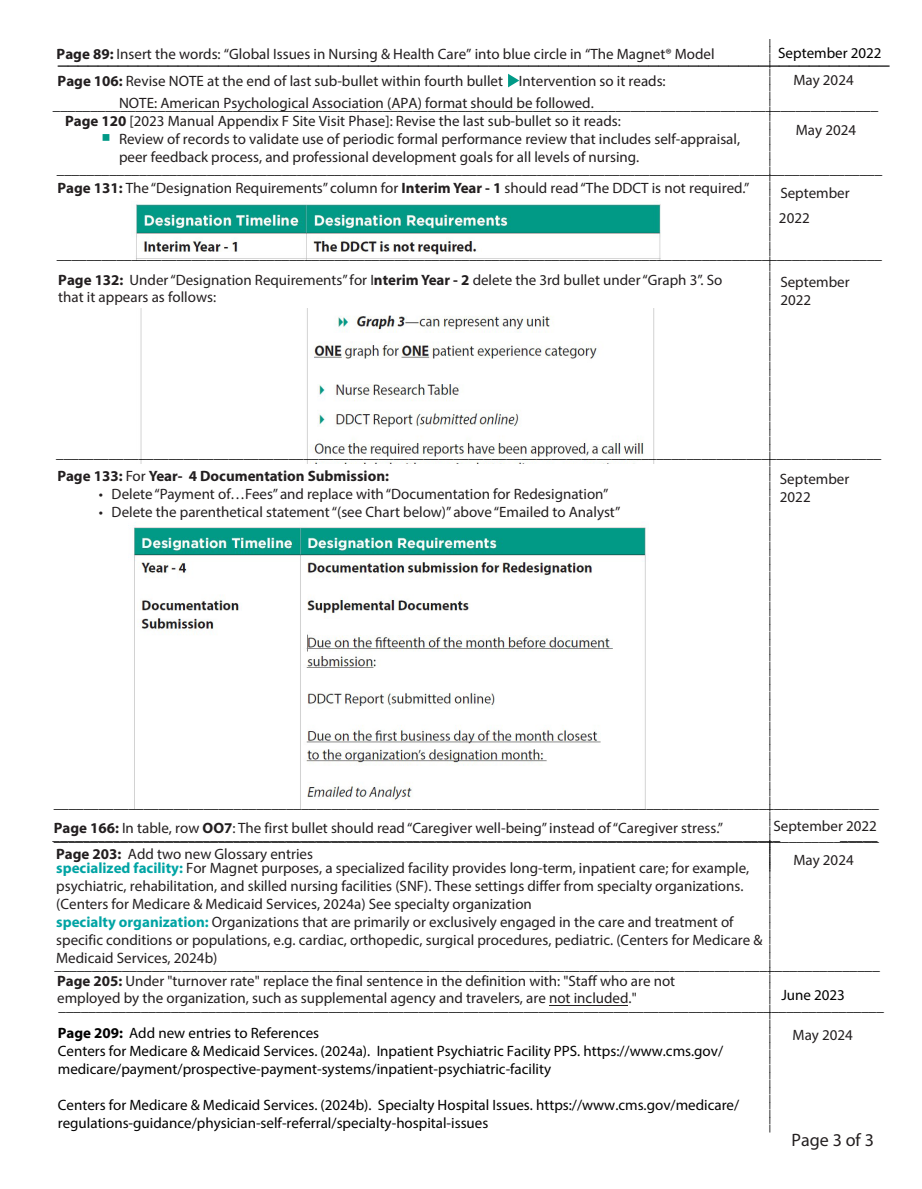
<style>
.page{position:relative;width:922px;height:1189px;background:#fff}
.page>*{position:absolute;margin:0;border:0;box-sizing:border-box;transform-origin:0 0}
.t1{font:18px "Arial";color:#000}
.t2{font:18px "Myriad Pro";color:#231f20}
.t3{font:15px/18px "Myriad Pro";color:#000}
.t4{font:15px/18px "Myriad Pro";color:#231f20}
.t5{font:15px/18px "Myriad Pro";color:#221e1f}
.t6{font:700 15px "Myriad Pro";color:#000}
.t7{font:700 15px "Myriad Pro";color:#231f20}
.s1{font-family:"Arial";font-size:18px}
.s2{font-weight:700}
.s3{font-weight:400}
.s4{font-weight:700;color:#00a4a4}
</style>
<div class="page">
<hr style="left:549px;top:1005px;width:79px;height:1px;background:#231f20">
<img style="left:136px;top:204px;width:525px;height:57px">
<img style="left:140px;top:309px;width:515px;height:155px">
<img style="left:128px;top:522px;width:518px;height:286px">
<svg style="left:508px;top:74px;width:11px;height:13px"></svg>
<p class="t6" style="left:786px;top:39px;width:834px;rotate:90deg">_______________________________________________________________________________________________________________</p>
<p class="t3" style="left:778px;top:43px;width:113px">September 2022<span class="s1">_</span></p>
<p class="t5" style="left:57px;top:45px;width:659px"><span class="s2">Page 89:</span> Insert the words: “Global Issues in Nursing &amp; Health Care” into blue circle in “The Magnet® Model</p>
<p class="t1" style="left:58px;top:44px;width:822px">__________________________________________________________________________________</p>
<p class="t5" style="left:793px;top:71px;width:62px">May 2024</p>
<p class="t5" style="left:796px;top:121px;width:62px">May 2024</p>
<p class="t5" style="left:119px;top:70px;width:548px;line-height:21.8px;text-indent:-61px"><span class="s2">Page 106:</span> Revise NOTE at the end of last sub-bullet within fourth bullet Intervention so it reads:<br>NOTE: American Psychological Association (APA) format should be followed.</p>
<p class="t5" style="left:119px;top:112px;width:622px;text-indent:-54px"><span class="s2">Page 120</span> [2023 Manual Appendix F Site Visit Phase]: Revise the last sub-bullet so it reads:<br>Review of records to validate use of periodic formal performance review that includes self-appraisal, peer feedback process, and professional development goals for all levels of nursing.</p>
<p class="t3" style="left:53px;top:95px;width:827px">______________________________________________________________________________________________________________</p>
<p class="t3" style="left:57px;top:160px;width:826px">______________________________________________________________________________________________________________</p>
<p class="t4" style="left:57px;top:179px;width:693px"><span class="s2">Page 131:</span> The “Designation Requirements” column for <span class="s2">Interim Year - 1</span> should read “The DDCT is not required.”</p>
<p class="t5" style="left:780px;top:184px;width:71px">September</p>
<p class="t5" style="left:779px;top:208px;width:32px">2022</p>
<p class="t3" style="left:57px;top:245px;width:827px">______________________________________________________________________________________________________________</p>
<p class="t4" style="left:58px;top:271px;width:665px;line-height:17.2px"><span class="s2">Page 132:</span> Under “Designation Requirements” for I<span class="s2">nterim Year - 2</span> delete the 3rd bullet under “Graph 3”. So that it appears as follows:</p>
<p class="t5" style="left:780px;top:273px;width:71px">September<br>2022</p>
<p class="t3" style="left:56px;top:444px;width:826px">______________________________________________________________________________________________________________</p>
<p class="t7" style="left:58px;top:466px;width:333px">Page 133: <span class="s3">For</span> Year- 4 Documentation Submission:</p>
<p class="t4" style="left:99px;top:485px;width:511px">• Delete “Payment of…Fees” and replace with “Documentation for Redesignation”</p>
<p class="t4" style="left:99px;top:503px;width:523px">• Delete the parenthetical statement “(see Chart below)” above “Emailed to Analyst”</p>
<p class="t5" style="left:780px;top:469px;width:71px">September<br>2022</p>
<p class="t3" style="left:54px;top:794px;width:827px">______________________________________________________________________________________________________________</p>
<p class="t5" style="left:773px;top:817px;width:105px">September 2022</p>
<p class="t4" style="left:54px;top:818px;width:671px"><span class="s2">Page 166:</span> In table, row <span class="s2">OO7</span>: The first bullet should read“Caregiver well-being” instead of “Caregiver stress.”</p>
<p class="t3" style="left:52px;top:826px;width:826px">______________________________________________________________________________________________________________</p>
<p class="t6" style="left:786px;top:840px;width:294px;rotate:90deg">_______________________________________</p>
<p class="t4" style="left:56px;top:846px;width:694px;line-height:14.4px"><span class="s2">Page 203:</span> Add two new Glossary entries<br><span class="s4">specialized facility:</span> For Magnet purposes, a specialized facility provides long-term, inpatient care; for example,</p>
<p class="t4" style="left:56px;top:877px;width:708px">psychiatric, rehabilitation, and skilled nursing facilities (SNF). These settings differ from specialty organizations. (Centers for Medicare &amp; Medicaid Services, 2024a) See specialty organization<br><span class="s4">specialty organization:</span> Organizations that are primarily or exclusively engaged in the care and treatment of specific conditions or populations, e.g. cardiac, orthopedic, surgical procedures, pediatric. (Centers for Medicare &amp; Medicaid Services, 2024b)</p>
<p class="t5" style="left:793px;top:851px;width:62px">May 2024</p>
<p class="t3" style="left:55px;top:955px;width:827px">______________________________________________________________________________________________________________</p>
<p class="t4" style="left:57px;top:972px;width:619px;line-height:17.5px"><span class="s2">Page 205:</span> Under "turnover rate" replace the final sentence in the definition with: "Staff who are not employed by the organization, such as supplemental agency and travelers, are not included."</p>
<p class="t3" style="left:59px;top:997px;width:827px">______________________________________________________________________________________________________________</p>
<p class="t3" style="left:781px;top:986px;width:65px">June 2023</p>
<p class="t3" style="left:58px;top:1024px;width:667px"><span class="s2">Page 209:</span> Add new entries to References<br>Centers for Medicare &amp; Medicaid Services. (2024a). Inpatient Psychiatric Facility PPS. https://www.cms.gov/ medicare/payment/prospective-payment-systems/inpatient-psychiatric-facility</p>
<p class="t3" style="left:58px;top:1096px;width:683px">Centers for Medicare &amp; Medicaid Services. (2024b). Specialty Hospital Issues. https://www.cms.gov/medicare/ regulations-guidance/physician-self-referral/specialty-hospital-issues</p>
<p class="t5" style="left:792px;top:1025px;width:62px">May 2024</p>
<p class="t2" style="left:791px;top:1129px;width:84px">Page 3 of 3</p>
</div>
